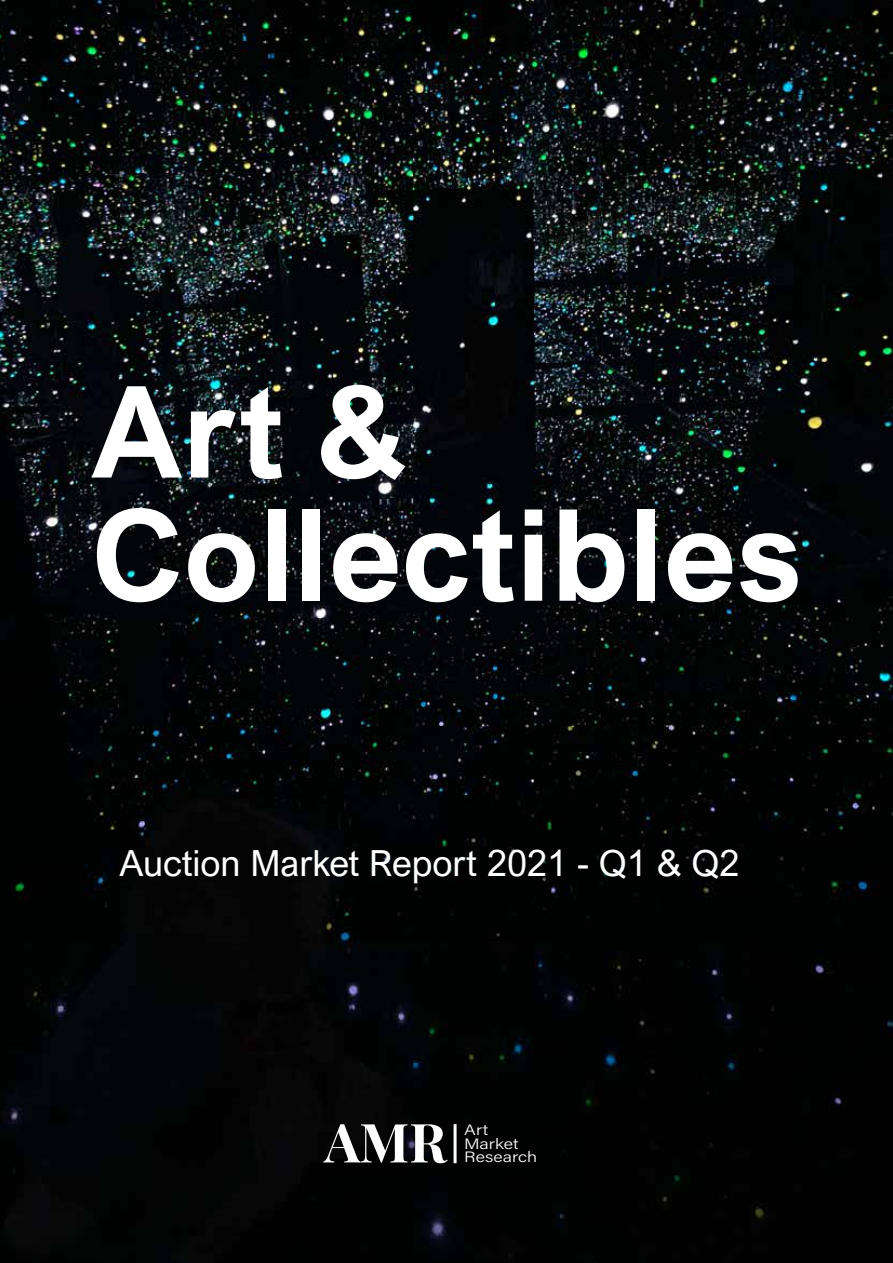
<style>
.page{position:relative;width:893px;height:1263px;background:#fff}
.page>*{position:absolute;margin:0;border:0;box-sizing:border-box;transform-origin:0 0}
.t1{font:700 127.35px/123.1px "Arial Nova";color:#fff}
.t2{font:700 54px "Playfair Display";color:#fff}
.t3{font:36px "Arial Nova";color:#fff}
.t4{font:15px/13.5px "Acumin Variable Concept";color:#fff;scale:1.21 1}
</style>
<div class="page">
<img style="left:0;top:0;width:893px;height:1263px">
<hr style="left:454px;top:1124px;width:3px;height:39px;background:#fff">
<h1 class="t1" style="left:91px;top:370px;width:712px">Art &amp;<br>Collectibles</h1>
<p class="t3" style="left:120px;top:843px;width:621px">Auction Market Report 2021 - Q1 &amp; Q2</p>
<h2 class="t2" style="left:324px;top:1100px;width:124px">AMR</h2>
<p class="t4" style="left:464px;top:1122px;width:62px">Art<br>Market<br>Research</p>
</div>
